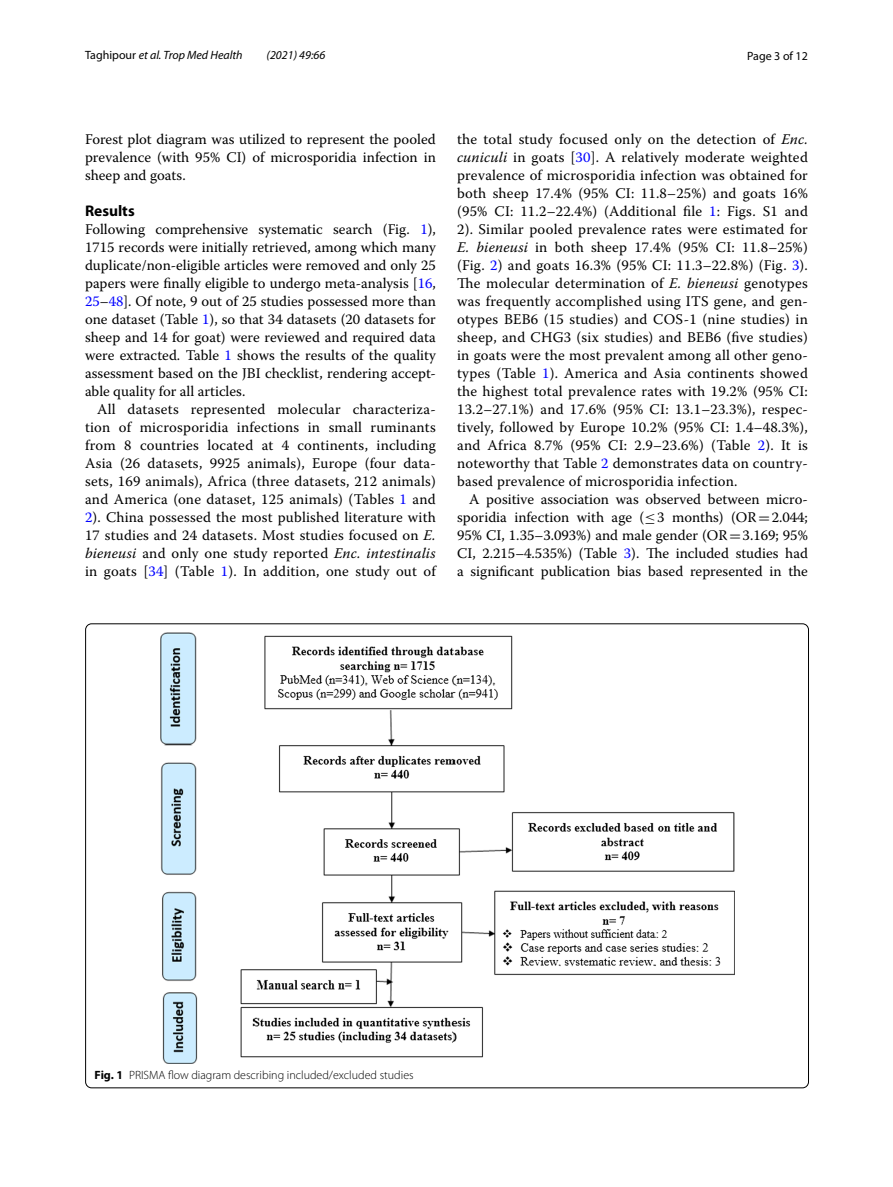
<style>
.page{position:relative;width:893px;height:1187px;background:#fff}
.page>*{position:absolute;margin:0;border:0;box-sizing:border-box;transform-origin:0 0}
.t1{font:700 15.45px "Myriad Pro";color:#000}
.t2{font:14.7px/18px "Warnock Pro";letter-spacing:.005em;color:#000;text-align:justify}
.t3{font:300 12px "Myriad Pro";color:#000}
.t4{font:italic 12px "Myriad Pro";color:#000}
.t5{font:12px "Myriad Pro";color:#000}
.s1{font-style:normal}
.s2{color:#00f}
.s3{font-style:italic}
.s4{font-family:"MTSY"}
.s5{font-weight:700}
</style>
<div class="page">
<img style="left:160px;top:632px;width:574px;height:431px">
<p class="t4" style="left:85px;top:48px;width:159px"><span class="s1">Taghipour</span> et al. Trop Med Health</p>
<p class="t4" style="left:267px;top:48px;width:60px">(2021) 49:66</p>
<p class="t5" style="left:747px;top:48px;width:62px">Page 3 of 12</p>
<p class="t2" style="left:85px;top:130px;width:352px">Forest plot diagram was utilized to represent the pooled prevalence (with 95% CI) of microsporidia infection in sheep and goats.</p>
<p class="t1" style="left:85px;top:200px;width:51px">Results</p>
<p class="t2" style="left:85px;top:220px;width:352px">Following comprehensive systematic search (Fig. <span class="s2">1</span>), 1715 records were initially retrieved, among which many duplicate/non-eligible articles were removed and only 25 papers were finally eligible to undergo meta-analysis [<span class="s2">16</span>, <span class="s2">25</span>–<span class="s2">48</span>]. Of note, 9 out of 25 studies possessed more than one dataset (Table <span class="s2">1</span>), so that 34 datasets (20 datasets for sheep and 14 for goat) were reviewed and required data were extracted. Table <span class="s2">1</span> shows the results of the quality assessment based on the JBI checklist, rendering accept&shy;able quality for all articles.</p>
<p class="t2" style="left:85px;top:400px;width:352px;text-indent:12px">All datasets represented molecular characteriza&shy;tion of microsporidia infections in small ruminants from 8 countries located at 4 continents, including Asia (26 datasets, 9925 animals), Europe (four data&shy;sets, 169 animals), Africa (three datasets, 212 animals) and America (one dataset, 125 animals) (Tables <span class="s2">1</span> and <span class="s2">2</span>). China possessed the most published literature with 17 studies and 24 datasets. Most studies focused on <span class="s3">E. bieneusi</span> and only one study reported <span class="s3">Enc. intestinalis </span>in goats [<span class="s2">34</span>] (Table <span class="s2">1</span>). In addition, one study out of</p>
<p class="t2" style="left:457px;top:130px;width:352px">the total study focused only on the detection of <span class="s3">Enc. cuniculi</span> in goats [<span class="s2">30</span>]. A relatively moderate weighted prevalence of microsporidia infection was obtained for both sheep 17.4% (95% CI: 11.8–25%) and goats 16% (95% CI: 11.2–22.4%) (Additional file <span class="s2">1</span>: Figs. S1 and 2). Similar pooled prevalence rates were estimated for <span class="s3">E. bieneusi</span> in both sheep 17.4% (95% CI: 11.8–25%) (Fig. <span class="s2">2</span>) and goats 16.3% (95% CI: 11.3–22.8%) (Fig. <span class="s2">3</span>).<br>The molecular determination of <span class="s3">E. bieneusi</span> genotypes was frequently accomplished using ITS gene, and gen&shy;otypes BEB6 (15 studies) and COS-1 (nine studies) in sheep, and CHG3 (six studies) and BEB6 (five studies) in goats were the most prevalent among all other geno&shy;types (Table <span class="s2">1</span>). America and Asia continents showed the highest total prevalence rates with 19.2% (95% CI:<br>13.2–27.1%) and 17.6% (95% CI: 13.1–23.3%), respec&shy;tively, followed by Europe 10.2% (95% CI: 1.4–48.3%), and Africa 8.7% (95% CI: 2.9–23.6%) (Table <span class="s2">2</span>). It is noteworthy that Table <span class="s2">2</span> demonstrates data on country&shy;based prevalence of microsporidia infection.</p>
<p class="t2" style="left:457px;top:490px;width:352px;text-indent:12px">A positive association was observed between micro&shy;sporidia infection with age (<span class="s4">≤</span>3 months) (OR<span class="s4">=</span>2.044; 95% CI, 1.35–3.093%) and male gender (OR<span class="s4">=</span>3.169; 95% CI, 2.215–4.535%) (Table <span class="s2">3</span>). The included studies had a significant publication bias based represented in the</p>
<p class="t3" style="left:95px;top:1068px;width:320px"><span class="s5">Fig. 1</span> PRISMA flow diagram describing included/excluded studies</p>
</div>
